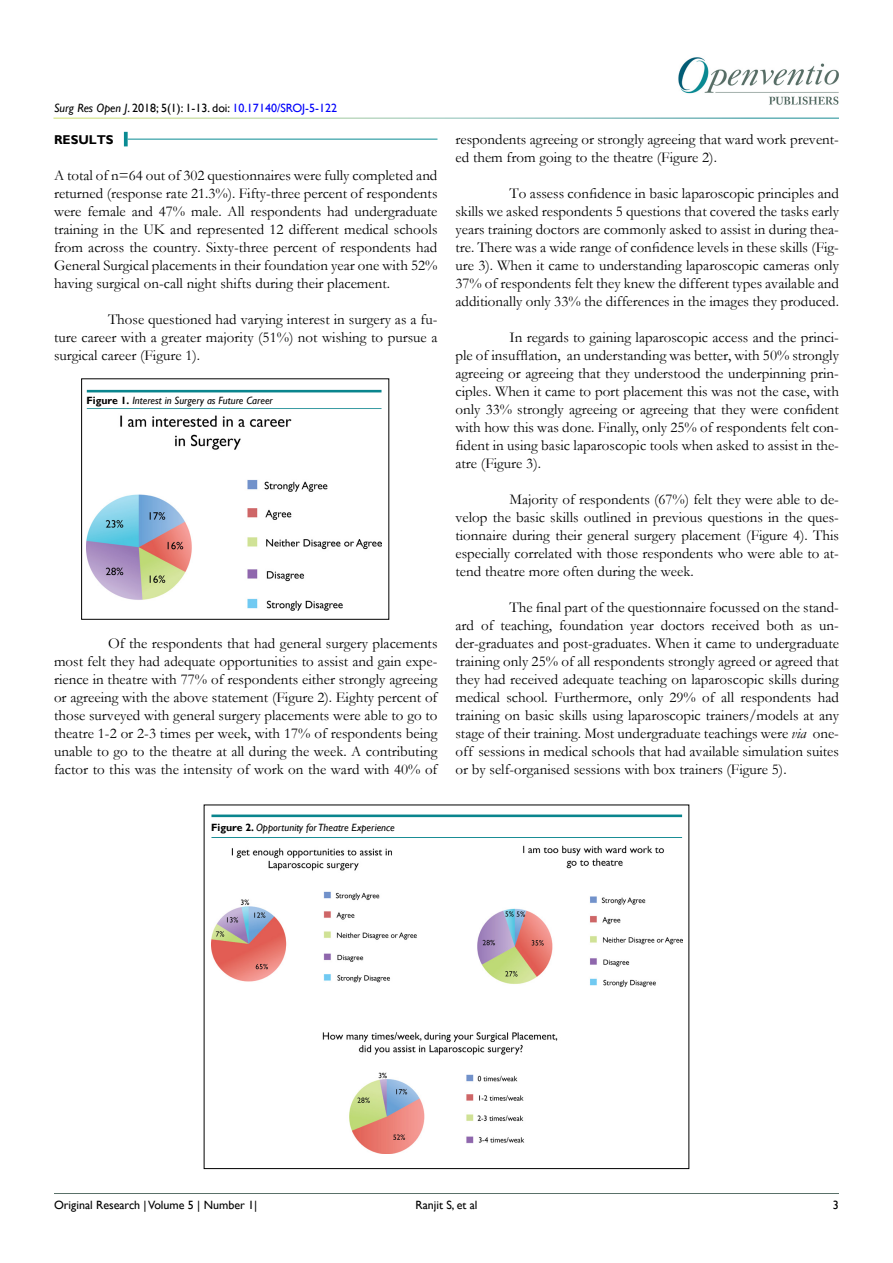
<style>
.page{position:relative;width:893px;height:1263px;background:#fff}
.page>*{position:absolute;margin:0;border:0;box-sizing:border-box;transform-origin:0 0}
.t1{font:15px/18px "Garamond";color:#000;text-align:justify}
.t2{font:700 12.75px "Gill Sans";color:#000}
.t3{font:12px "Gill Sans";color:#000}
.t4{font:italic 10.5px "Gill Sans";color:#000}
.s1{font-style:italic}
.s2{color:#0000fa}
.s3{font-weight:700;font-style:normal}
</style>
<div class="page">
<img style="left:678px;top:57px;width:161px;height:48px">
<hr style="left:54px;top:1193px;width:785px;height:1px;background:#597068">
<img style="left:87px;top:415px;width:295px;height:196px">
<div style="left:75px;top:378px;width:320px;height:16px;background:#f9f2f3;opacity:.75"></div>
<div style="left:75px;top:395px;width:320px;height:15px;background:#f9f2f3;opacity:.75"></div>
<img style="left:211px;top:845px;width:471px;height:309px">
<div style="left:199px;top:802px;width:496px;height:16px;background:#f9f2f3;opacity:.75"></div>
<div style="left:199px;top:825px;width:496px;height:14px;background:#f9f2f3;opacity:.75"></div>
<hr style="left:128px;top:139px;width:309px;height:1px;background:#0a8b93">
<svg style="left:124px;top:132px;width:4px;height:14px"></svg>
<p class="t3" style="left:54px;top:101px;width:284px"><span class="s1">Surg Res Open J</span>. 2018; 5(1): 1-13. doi: <span class="s2">10.17140/SROJ-5-122</span></p>
<p class="t2" style="left:54px;top:132px;width:61px">RESULTS</p>
<p class="t1" style="left:54px;top:166px;width:385px">A total of n=64 out of 302 questionnaires were fully completed and returned (response rate 21.3%). Fifty-three percent of respondents were female and 47% male. All respondents had undergraduate training in the UK and represented 12 different medical schools from across the country. Sixty-three percent of respondents had General Surgical placements in their foundation year one with 52% having surgical on-call night shifts during their placement.</p>
<p class="t1" style="left:54px;top:310px;width:385px;text-indent:54px">Those questioned had varying interest in surgery as a fu&shy;ture career with a greater majority (51%) not wishing to pursue a surgical career (Figure 1).</p>
<p class="t4" style="left:87px;top:394px;width:188px"><span class="s3">Figure 1.</span> Interest in Surgery as Future Career</p>
<p class="t1" style="left:54px;top:634px;width:385px;text-indent:54px">Of the respondents that had general surgery placements most felt they had adequate opportunities to assist and gain expe&shy;rience in theatre with 77% of respondents either strongly agreeing or agreeing with the above statement (Figure 2). Eighty percent of those surveyed with general surgery placements were able to go to theatre 1-2 or 2-3 times per week, with 17% of respondents being unable to go to the theatre at all during the week. A contributing factor to this was the intensity of work on the ward with 40% of</p>
<p class="t1" style="left:455px;top:130px;width:385px">respondents agreeing or strongly agreeing that ward work prevent&shy;ed them from going to the theatre (Figure 2).</p>
<p class="t1" style="left:455px;top:184px;width:385px;text-indent:54px">To assess confidence in basic laparoscopic principles and skills we asked respondents 5 questions that covered the tasks early years training doctors are commonly asked to assist in during thea&shy;tre. There was a wide range of confidence levels in these skills (Fig&shy;ure 3). When it came to understanding laparoscopic cameras only 37% of respondents felt they knew the different types available and additionally only 33% the differences in the images they produced.</p>
<p class="t1" style="left:455px;top:328px;width:385px;text-indent:54px">In regards to gaining laparoscopic access and the princi&shy;ple of insufflation, an understanding was better, with 50% strongly agreeing or agreeing that they understood the underpinning prin&shy;ciples. When it came to port placement this was not the case, with only 33% strongly agreeing or agreeing that they were confident with how this was done. Finally, only 25% of respondents felt con&shy;fident in using basic laparoscopic tools when asked to assist in the&shy;atre (Figure 3).</p>
<p class="t1" style="left:455px;top:490px;width:385px;text-indent:54px">Majority of respondents (67%) felt they were able to de&shy;velop the basic skills outlined in previous questions in the ques&shy;tionnaire during their general surgery placement (Figure 4). This especially correlated with those respondents who were able to at&shy;tend theatre more often during the week.</p>
<p class="t1" style="left:455px;top:598px;width:385px;text-indent:54px">The final part of the questionnaire focussed on the stand&shy;ard of teaching, foundation year doctors received both as un&shy;der-graduates and post-graduates. When it came to undergraduate training only 25% of all respondents strongly agreed or agreed that they had received adequate teaching on laparoscopic skills during medical school. Furthermore, only 29% of all respondents had training on basic skills using laparoscopic trainers/models at any stage of their training. Most undergraduate teachings were <span class="s1">via</span> one&shy;off sessions in medical schools that had available simulation suites or by self-organised sessions with box trainers (Figure 5).</p>
<p class="t4" style="left:211px;top:821px;width:185px"><span class="s3">Figure 2.</span> Opportunity for Theatre Experience</p>
<p class="t3" style="left:54px;top:1198px;width:205px">Original Research | Volume 5 | Number 1|</p>
<p class="t3" style="left:833px;top:1198px;width:7px">3</p>
<p class="t3" style="left:415px;top:1198px;width:64px">Ranjit S, et al</p>
</div>
